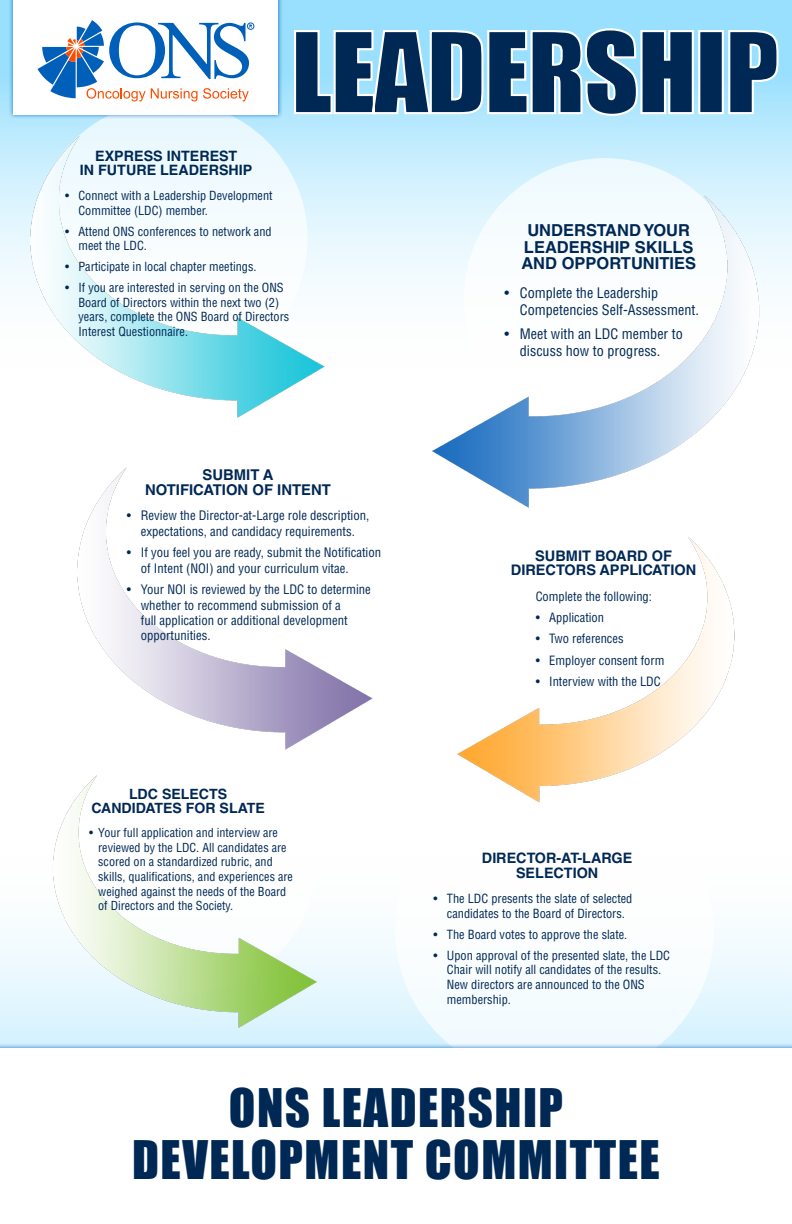
<style>
.page{position:relative;width:792px;height:1224px;background:#fff}
.page>*{position:absolute;margin:0;border:0;box-sizing:border-box;transform-origin:0 0}
.t1{font:48.8px "Impact";letter-spacing:.03em;color:#002855}
.t2{font:700 16.5px "Helvetica LT Std";color:#002855}
.t3{font:700 14.9px "Helvetica LT Std";color:#002855}
.t4{font:700 14.6px "Helvetica LT Std";color:#002855}
.t5{font:700 14.4px "Helvetica LT Std";color:#002855}
.t6{font:700 14.3px/14.3px "Helvetica LT Std";color:#002855;text-align:center}
.t7{font:700 14.2px "Helvetica LT Std";color:#002855}
.t8{font:condensed 14.1px/17px "Helvetica LT Std";color:#002855}
.t9{font:condensed 12.8px/15.3px "Helvetica LT Std";color:#002855}
.t10{font:condensed 12.5px "Helvetica LT Std";color:#002855}
.t11{font:condensed 12.3px/14.7px "Helvetica LT Std";color:#002855}
.t12{font:condensed 12.1px/14.6px "Helvetica LT Std";color:#002855}
</style>
<div class="page">
<svg style="left:0;top:938px;width:792px;height:105px;fill:#e3f6fe"></svg>
<div style="left:0;top:0;width:792px;height:387px;background:linear-gradient(to bottom,#8fddfe,#fffffe)"></div>
<img style="left:429px;top:151px;width:344px;height:349px">
<img style="left:77px;top:467px;width:296px;height:272px">
<img style="left:41px;top:739px;width:278px;height:297px">
<div style="left:395px;top:778px;width:319px;height:305px;background:#fff;border-radius:50%"></div>
<img style="left:18px;top:97px;width:310px;height:321px">
<div style="left:9px;top:0;width:274px;height:119px;background:#005fb9;opacity:.75"></div>
<div style="left:13px;top:0;width:265px;height:115px;background:#fff"></div>
<svg style="left:37px;top:20px;width:217px;height:81px"></svg>
<svg style="left:293px;top:27px;width:487px;height:90px;background:#4c7496"></svg>
<img style="left:457px;top:500px;width:278px;height:303px">
<div style="left:0;top:1043px;width:792px;height:181px;background:#005fb9;opacity:.75"></div>
<div style="left:0;top:1048px;width:792px;height:176px;background:#fff"></div>
<p class="t6" style="left:80px;top:148px;width:174px">EXPRESS INTEREST<br>IN FUTURE LEADERSHIP</p>
<p class="t11" style="left:79px;top:188px;width:196px;text-indent:-13px">• Connect with a Leadership Development<br>Committee (LDC) member.</p>
<p class="t11" style="left:79px;top:224px;width:195px;text-indent:-13px">• Attend ONS conferences to network and meet the LDC.</p>
<p class="t11" style="left:65px;top:259px;width:193px">• Participate in local chapter meetings.</p>
<p class="t11" style="left:79px;top:280px;width:212px;text-indent:-13px">• If you are interested in serving on the ONS Board of Directors within the next two (2) years, complete the ONS Board of Directors Interest Questionnaire.</p>
<p class="t3" style="left:202px;top:465px;width:73px">SUBMIT A</p>
<p class="t3" style="left:145px;top:480px;width:187px">NOTIFICATION OF INTENT</p>
<p class="t9" style="left:127px;top:508px;width:244px;text-align:center">• Review the Director-at-Large role description, expectations, and candidacy requirements.</p>
<p class="t9" style="left:141px;top:545px;width:242px;text-indent:-14px">• If you feel you are ready, submit the Notification of Intent (NOI) and your curriculum vitae.</p>
<p class="t9" style="left:141px;top:582px;width:232px;text-indent:-14px">• Your NOI is reviewed by the LDC to determine whether to recommend submission of a<br>full application or additional development opportunities.</p>
<p class="t7" style="left:129px;top:785px;width:100px">LDC SELECTS</p>
<p class="t7" style="left:92px;top:799px;width:175px">CANDIDATES FOR SLATE</p>
<p class="t12" style="left:98px;top:826px;width:196px;text-indent:-9px">• Your full application and interview are reviewed by the LDC. All candidates are scored on a standardized rubric, and skills, qualifications, and experiences are weighed against the needs of the Board of Directors and the Society.</p>
<p class="t2" style="left:527px;top:221px;width:164px">UNDERSTAND YOUR</p>
<p class="t2" style="left:524px;top:237px;width:171px">LEADERSHIP SKILLS</p>
<p class="t2" style="left:521px;top:254px;width:176px">AND OPPORTUNITIES</p>
<p class="t8" style="left:520px;top:284px;width:181px;text-indent:-15px">• Complete the Leadership<br>Competencies Self-Assessment.</p>
<p class="t8" style="left:505px;top:325px;width:180px;text-align:center">• Meet with an LDC member to discuss how to progress.</p>
<p class="t4" style="left:535px;top:547px;width:138px">SUBMIT BOARD OF</p>
<p class="t4" style="left:511px;top:561px;width:187px">DIRECTORS APPLICATION</p>
<p class="t10" style="left:536px;top:588px;width:118px">Complete the following:</p>
<p class="t10" style="left:536px;top:610px;width:70px">• Application</p>
<p class="t10" style="left:536px;top:631px;width:89px">• Two references</p>
<p class="t10" style="left:536px;top:652px;width:130px">• Employer consent form</p>
<p class="t10" style="left:536px;top:673px;width:127px">• Interview with the LDC</p>
<p class="t5" style="left:482px;top:850px;width:152px">DIRECTOR-AT-LARGE</p>
<p class="t5" style="left:516px;top:864px;width:84px">SELECTION</p>
<p class="t11" style="left:434px;top:891px;width:200px;text-align:center">• The LDC presents the slate of selected candidates to the Board of Directors.</p>
<p class="t11" style="left:434px;top:927px;width:195px">• The Board votes to approve the slate.</p>
<p class="t11" style="left:447px;top:948px;width:225px;text-indent:-13px">• Upon approval of the presented slate, the LDC Chair will notify all candidates of the results.<br>New directors are announced to the ONS membership.</p>
<p class="t1" style="left:229px;top:1070px;width:336px">ONS LEADERSHIP</p>
<p class="t1" style="left:132px;top:1122px;width:529px">DEVELOPMENT COMMITTEE</p>
</div>
